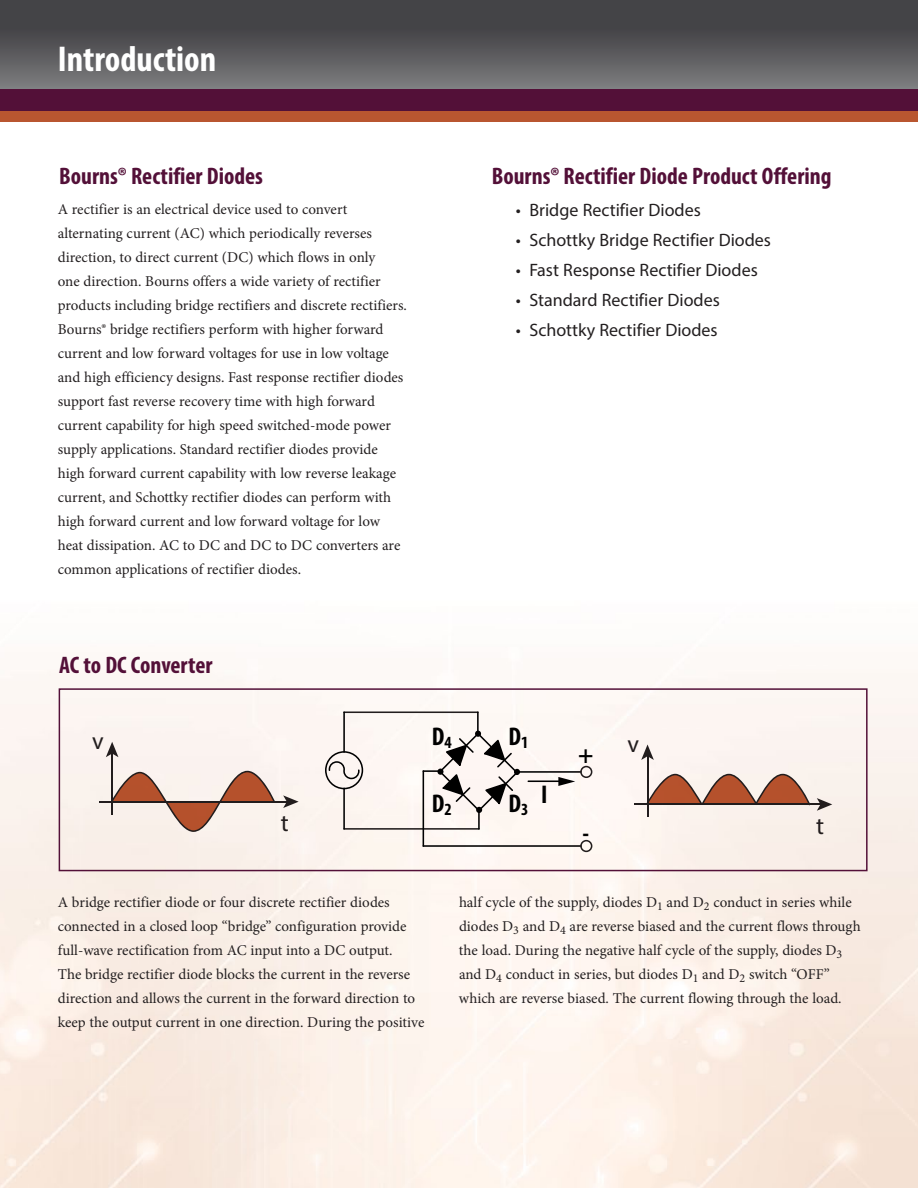
<style>
.page{position:relative;width:918px;height:1188px;background:#fff}
.page>*{position:absolute;margin:0;border:0;box-sizing:border-box;transform-origin:0 0}
.t1{font:700 condensed 36px "Myriad Pro";color:#fff}
.t2{font:700 condensed 25.65px "Myriad Pro";color:#010101}
.t3{font:700 condensed 24px "Myriad Pro";color:#531038}
.t4{font:24px "Myriad Pro";color:#231f20}
.t5{font:18px "Myriad Pro";color:#231f20}
.t6{font:15px/24px "Minion Pro";color:#231f20}
</style>
<div class="page">
<img style="left:0;top:670px;width:918px;height:518px">
<svg style="left:0;top:0;width:918px;height:89px;background:#575759"></svg>
<div style="left:0;top:89px;width:918px;height:22px;background:#531038"></div>
<div style="left:0;top:111px;width:918px;height:11px;background:#b95630"></div>
<div style="left:59px;top:688px;width:809px;height:183px;border:2px solid #531038"></div>
<svg style="left:111px;top:771px;width:164px;height:61px;background:#dab9ab"></svg>
<hr style="left:111px;top:753px;width:2px;height:62px;background:#231f20">
<svg style="left:106px;top:742px;width:12px;height:15px"></svg>
<hr style="left:99px;top:801px;width:189px;height:1px;background:#231f20">
<svg style="left:283px;top:795px;width:16px;height:13px"></svg>
<svg style="left:648px;top:774px;width:163px;height:30px;background:#bb826b"></svg>
<hr style="left:647px;top:755px;width:1px;height:62px;background:#231f20">
<svg style="left:641px;top:744px;width:13px;height:16px"></svg>
<hr style="left:634px;top:804px;width:187px;height:1px;background:#231f20">
<svg style="left:817px;top:798px;width:15px;height:13px"></svg>
<hr style="left:518px;top:771px;width:64px;height:2px;background:#010101">
<hr style="left:423px;top:845px;width:159px;height:2px;background:#010101">
<hr style="left:343px;top:828px;width:137px;height:2px;background:#231f20">
<hr style="left:343px;top:711px;width:136px;height:2px;background:#231f20">
<hr style="left:423px;top:770px;width:1px;height:77px;background:#010101">
<hr style="left:477px;top:711px;width:2px;height:23px;background:#010101">
<hr style="left:478px;top:809px;width:2px;height:21px;background:#010101">
<hr style="left:343px;top:788px;width:2px;height:42px;background:#010101">
<hr style="left:343px;top:711px;width:2px;height:42px;background:#010101">
<svg style="left:325px;top:751px;width:38px;height:38px"></svg>
<svg style="left:423px;top:731px;width:97px;height:82px"></svg>
<svg style="left:580px;top:840px;width:12px;height:12px"></svg>
<hr style="left:528px;top:780px;width:34px;height:2px;background:#010101">
<svg style="left:558px;top:766px;width:34px;height:20px"></svg>
<h1 class="t1" style="left:58px;top:36px;width:160px">Introduction</h1>
<h3 class="t3" style="left:59px;top:161px;width:205px">Bourns® Rectifier Diodes</h3>
<h3 class="t3" style="left:492px;top:161px;width:341px">Bourns® Rectifier Diode Product Offering</h3>
<p class="t6" style="left:58px;top:197px;width:351px">A rectifier is an electrical device used to convert alternating current (AC) which periodically reverses direction, to direct current (DC) which flows in only<br>one direction. Bourns offers a wide variety of rectifier products including bridge rectifiers and discrete rectifiers.<br>Bourns® bridge rectifiers perform with higher forward current and low forward voltages for use in low voltage and high efficiency designs. Fast response rectifier diodes support fast reverse recovery time with high forward current capability for high speed switched-mode power supply applications. Standard rectifier diodes provide high forward current capability with low reverse leakage current, and Schottky rectifier diodes can perform with high forward current and low forward voltage for low heat dissipation. AC to DC and DC to DC converters are common applications of rectifier diodes.</p>
<p class="t5" style="left:516px;top:199px;width:187px">• Bridge Rectifier Diodes</p>
<p class="t5" style="left:516px;top:229px;width:257px">• Schottky Bridge Rectifier Diodes</p>
<p class="t5" style="left:516px;top:259px;width:243px">• Fast Response Rectifier Diodes</p>
<p class="t5" style="left:516px;top:289px;width:206px">• Standard Rectifier Diodes</p>
<p class="t5" style="left:516px;top:319px;width:203px">• Schottky Rectifier Diodes</p>
<h3 class="t3" style="left:59px;top:650px;width:155px">AC to DC Converter</h3>
<h3 class="t4" style="left:92px;top:727px;width:13px">v</h3>
<h3 class="t4" style="left:281px;top:808px;width:9px">t</h3>
<h2 class="t2" style="left:432px;top:721px;width:21px">D<sub>4</sub></h2>
<h2 class="t2" style="left:509px;top:721px;width:21px">D<sub>1</sub></h2>
<h2 class="t2" style="left:432px;top:788px;width:21px">D<sub>2</sub></h2>
<h2 class="t2" style="left:509px;top:788px;width:21px">D<sub>3</sub></h2>
<h2 class="t2" style="left:541px;top:779px;width:8px">I</h2>
<h2 class="t2" style="left:578px;top:738px;width:17px">+</h2>
<h2 class="t2" style="left:582px;top:817px;width:8px">-</h2>
<h3 class="t4" style="left:628px;top:729px;width:13px">v</h3>
<h3 class="t4" style="left:816px;top:811px;width:9px">t</h3>
<p class="t6" style="left:58px;top:891px;width:368px">A bridge rectifier diode or four discrete rectifier diodes connected in a closed loop “bridge” configuration provide full-wave rectification from AC input into a DC output.<br>The bridge rectifier diode blocks the current in the reverse direction and allows the current in the forward direction to keep the output current in one direction. During the positive</p>
<p class="t6" style="left:459px;top:891px;width:403px">half cycle of the supply, diodes D<sub>1</sub> and D<sub>2</sub> conduct in series while diodes D<sub>3</sub> and D<sub>4</sub> are reverse biased and the current flows through the load. During the negative half cycle of the supply, diodes D<sub>3 </sub>and D<sub>4</sub> conduct in series, but diodes D<sub>1</sub> and D<sub>2</sub> switch “OFF” which are reverse biased. The current flowing through the load.</p>
</div>
